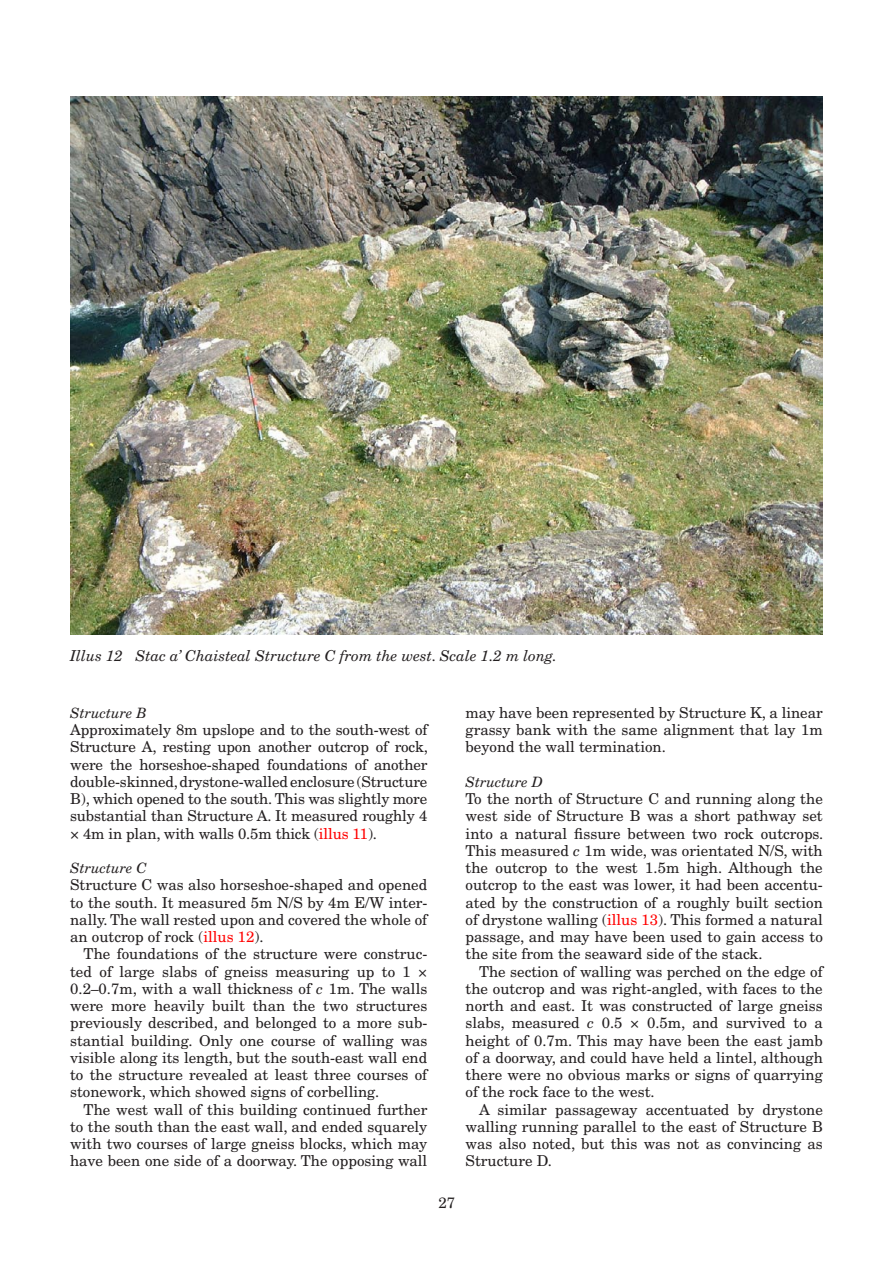
<style>
.page{position:relative;width:893px;height:1263px;background:#fff}
.page>*{position:absolute;margin:0;border:0;box-sizing:border-box;transform-origin:0 0}
.t1{font:15px/17.2px "New Century Schlbk";color:#231f20;text-align:justify}
.t2{font:italic 15px "New Century Schlbk";color:#231f20}
.t3{font:italic 14.25px "New Century Schlbk";color:#231f20}
.s1{color:#f00}
.s2{font-style:italic}
</style>
<div class="page">
<img style="left:70px;top:96px;width:753px;height:538px">
<p class="t2" style="left:70px;top:646px;width:486px">Illus 12 Stac a’ Chaisteal Structure C from the west. Scale 1.2 m long.</p>
<p class="t3" style="left:70px;top:704px;width:78px">Structure B</p>
<p class="t1" style="left:70px;top:721px;width:359px">Approximately 8m upslope and to the south-west of Structure A, resting upon another outcrop of rock, were the horseshoe-shaped foundations of another double-skinned, drystone-walled enclosure (Structure B), which opened to the south. This was slightly more substantial than Structure A. It measured roughly 4 × 4m in plan, with walls 0.5m thick (<span class="s1">illus 11</span>).</p>
<p class="t3" style="left:70px;top:859px;width:78px">Structure C</p>
<p class="t1" style="left:70px;top:876px;width:359px">Structure C was also horseshoe-shaped and opened to the south. It measured 5m N/S by 4m E/W inter&shy;nally. The wall rested upon and covered the whole of an outcrop of rock (<span class="s1">illus 12</span>).</p>
<p class="t1" style="left:70px;top:945px;width:359px;text-indent:14px">The foundations of the structure were construc&shy;ted of large slabs of gneiss measuring up to 1 × 0.2–0.7m, with a wall thickness of <span class="s2">c</span> 1m. The walls were more heavily built than the two structures previously described, and belonged to a more sub&shy;stantial building. Only one course of walling was visible along its length, but the south-east wall end to the structure revealed at least three courses of stonework, which showed signs of corbelling.</p>
<p class="t1" style="left:70px;top:1100px;width:359px;text-indent:14px">The west wall of this building continued further to the south than the east wall, and ended squarely with two courses of large gneiss blocks, which may have been one side of a doorway. The opposing wall</p>
<p class="t1" style="left:466px;top:704px;width:359px">may have been represented by Structure K, a linear grassy bank with the same alignment that lay 1m beyond the wall termination.</p>
<p class="t3" style="left:466px;top:773px;width:79px">Structure D</p>
<p class="t1" style="left:466px;top:790px;width:359px">To the north of Structure C and running along the west side of Structure B was a short pathway set into a natural fissure between two rock outcrops.<br>This measured <span class="s2">c</span> 1m wide, was orientated N/S, with the outcrop to the west 1.5m high. Although the outcrop to the east was lower, it had been accentu&shy;ated by the construction of a roughly built section of drystone walling (<span class="s1">illus 13</span>). This formed a natural passage, and may have been used to gain access to the site from the seaward side of the stack.</p>
<p class="t1" style="left:466px;top:962px;width:359px;text-indent:14px">The section of walling was perched on the edge of the outcrop and was right-angled, with faces to the north and east. It was constructed of large gneiss slabs, measured <span class="s2">c</span> 0.5 × 0.5m, and survived to a height of 0.7m. This may have been the east jamb of a doorway, and could have held a lintel, although there were no obvious marks or signs of quarrying of the rock face to the west.</p>
<p class="t1" style="left:466px;top:1100px;width:359px;text-indent:14px">A similar passageway accentuated by drystone walling running parallel to the east of Structure B was also noted, but this was not as convincing as Structure D.</p>
<p class="t1" style="left:439px;top:1194px;width:18px">27</p>
</div>
